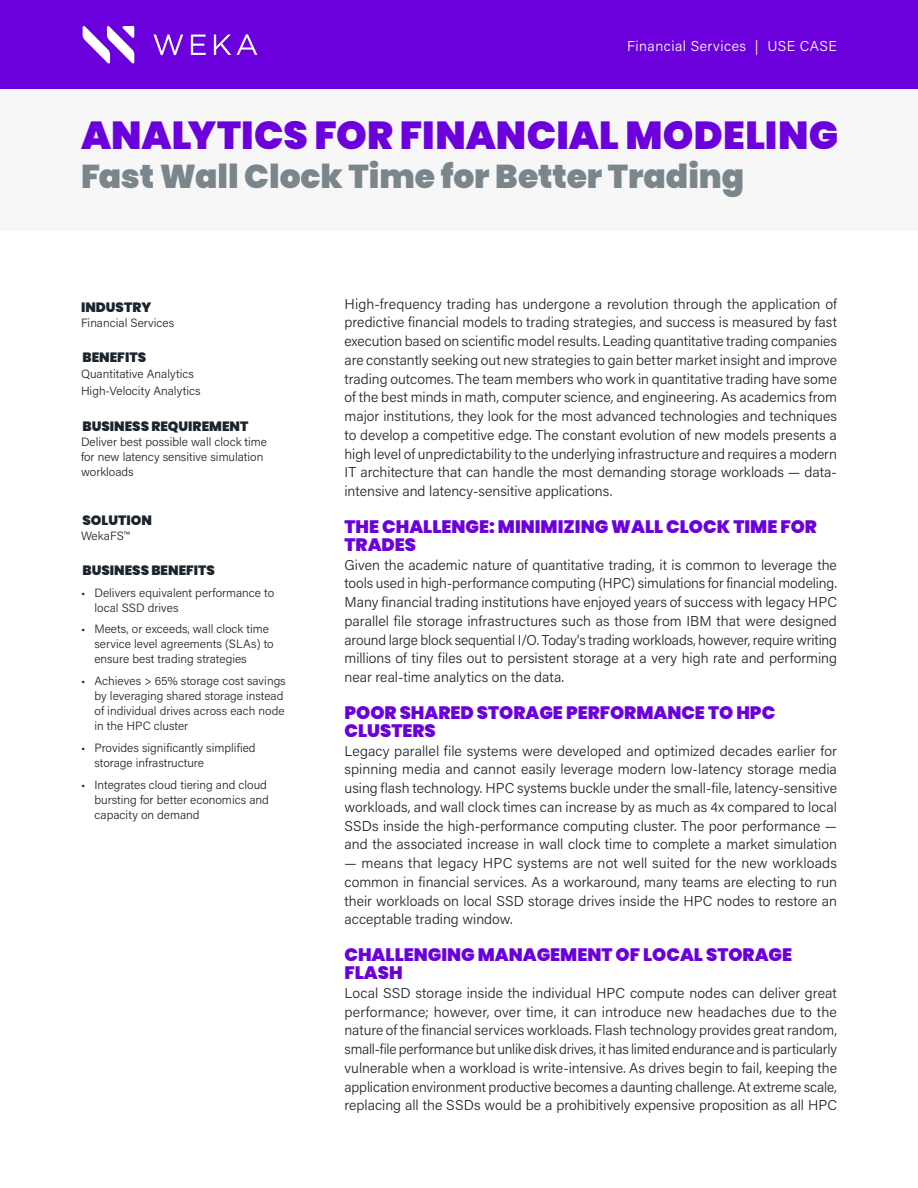
<style>
.page{position:relative;width:918px;height:1188px;background:#fff}
.page>*{position:absolute;margin:0;border:0;box-sizing:border-box;transform-origin:0 0}
.t1{font:900 39px "Poppins";color:#6b00dd}
.t2{font:900 33px "Poppins";color:#7b868c}
.TITLE_ONE{font:900 18px/18px "Poppins";color:#6b00dd}
.BODY{font:300 14.25px/18.8px "Acumin Pro";color:#1d252c;text-align:justify}
.t3{font:300 14.25px "Acumin Pro";letter-spacing:.035em;color:#fff}
.t4{font:900 13.5px "Poppins";color:#1d252c}
.t5{font:300 12px/15px "Acumin Pro";color:#1d252c}
</style>
<div class="page">
<div style="left:0;top:0;width:918px;height:89px;background:#6b00dd"></div>
<div style="left:0;top:89px;width:918px;height:142px;background:#f7f7f7"></div>
<svg style="left:83px;top:26px;width:51px;height:38px"></svg>
<svg style="left:154px;top:34px;width:29px;height:21px"></svg>
<svg style="left:191px;top:35px;width:15px;height:20px"></svg>
<svg style="left:214px;top:35px;width:17px;height:20px"></svg>
<svg style="left:237px;top:34px;width:20px;height:21px"></svg>
<p class="t3" style="left:627px;top:36px;width:211px">Financial Services | USE CASE</p>
<p class="t1" style="left:81px;top:113px;width:759px">ANALYTICS FOR FINANCIAL MODELING</p>
<p class="t2" style="left:81px;top:157px;width:665px">Fast Wall Clock Time for Better Trading</p>
<p class="t4" style="left:81px;top:300px;width:72px">INDUSTRY</p>
<p class="t5" style="left:81px;top:315px;width:95px">Financial Services</p>
<p class="t4" style="left:82px;top:349px;width:65px">BENEFITS</p>
<p class="t5" style="left:81px;top:366px;width:115px">Quantitative Analytics</p>
<p class="t5" style="left:81px;top:383px;width:121px">High-Velocity Analytics</p>
<p class="t4" style="left:82px;top:418px;width:167px">BUSINESS REQUIREMENT</p>
<p class="t5" style="left:81px;top:434px;width:188px">Deliver best possible wall clock time for new latency sensitive simulation workloads</p>
<p class="t4" style="left:82px;top:513px;width:71px">SOLUTION</p>
<p class="t5" style="left:81px;top:528px;width:50px">WekaFS™</p>
<p class="t4" style="left:82px;top:562px;width:134px">BUSINESS BENEFITS</p>
<p class="t5" style="left:94px;top:584px;width:181px;text-indent:-14px">• Delivers equivalent performance to local SSD drives</p>
<p class="t5" style="left:94px;top:621px;width:181px;text-indent:-14px">• Meets, or exceeds, wall clock time service level agreements (SLAs) to ensure best trading strategies</p>
<p class="t5" style="left:94px;top:673px;width:193px;text-indent:-14px">• Achieves &gt; 65% storage cost savings by leveraging shared storage instead of individual drives across each node in the HPC cluster</p>
<p class="t5" style="left:94px;top:740px;width:163px;text-indent:-14px">• Provides significantly simplified storage infrastructure</p>
<p class="t5" style="left:94px;top:776px;width:176px;text-indent:-14px">• Integrates cloud tiering and cloud bursting for better economics and capacity on demand</p>
<p class="BODY" style="left:345px;top:294px;width:494px">High-frequency trading has undergone a revolution through the application of predictive financial models to trading strategies, and success is measured by fast execution based on scientific model results. Leading quantitative trading companies are constantly seeking out new strategies to gain better market insight and improve trading outcomes. The team members who work in quantitative trading have some of the best minds in math, computer science, and engineering. As academics from major institutions, they look for the most advanced technologies and techniques to develop a competitive edge. The constant evolution of new models presents a high level of unpredictability to the underlying infrastructure and requires a modern IT architecture that can handle the most demanding storage workloads — data&shy;intensive and latency-sensitive applications.</p>
<p class="TITLE_ONE" style="left:345px;top:518px;width:474px">THE CHALLENGE: MINIMIZING WALL CLOCK TIME FOR<br>TRADES</p>
<p class="BODY" style="left:345px;top:555px;width:494px">Given the academic nature of quantitative trading, it is common to leverage the tools used in high-performance computing (HPC) simulations for financial modeling.<br>Many financial trading institutions have enjoyed years of success with legacy HPC parallel file storage infrastructures such as those from IBM that were designed around large block sequential I/O. Today's trading workloads, however, require writing millions of tiny files out to persistent storage at a very high rate and performing near real-time analytics on the data.</p>
<p class="TITLE_ONE" style="left:345px;top:704px;width:432px">POOR SHARED STORAGE PERFORMANCE TO HPC<br>CLUSTERS</p>
<p class="BODY" style="left:345px;top:741px;width:494px">Legacy parallel file systems were developed and optimized decades earlier for spinning media and cannot easily leverage modern low-latency storage media using flash technology. HPC systems buckle under the small-file, latency-sensitive workloads, and wall clock times can increase by as much as 4x compared to local SSDs inside the high-performance computing cluster. The poor performance — and the associated increase in wall clock time to complete a market simulation</p>
<p class="BODY" style="left:345px;top:853px;width:494px">— means that legacy HPC systems are not well suited for the new workloads common in financial services. As a workaround, many teams are electing to run their workloads on local SSD storage drives inside the HPC nodes to restore an acceptable trading window.</p>
<p class="TITLE_ONE" style="left:345px;top:946px;width:449px">CHALLENGING MANAGEMENT OF LOCAL STORAGE<br>FLASH</p>
<p class="BODY" style="left:345px;top:983px;width:494px">Local SSD storage inside the individual HPC compute nodes can deliver great performance; however, over time, it can introduce new headaches due to the nature of the financial services workloads. Flash technology provides great random,</p>
<p class="BODY" style="left:345px;top:1039px;width:494px">small-file performance but unlike disk drives, it has limited endurance and is particularly vulnerable when a workload is write-intensive. As drives begin to fail, keeping the application environment productive becomes a daunting challenge. At extreme scale, replacing all the SSDs would be a prohibitively expensive proposition as all HPC</p>
</div>
